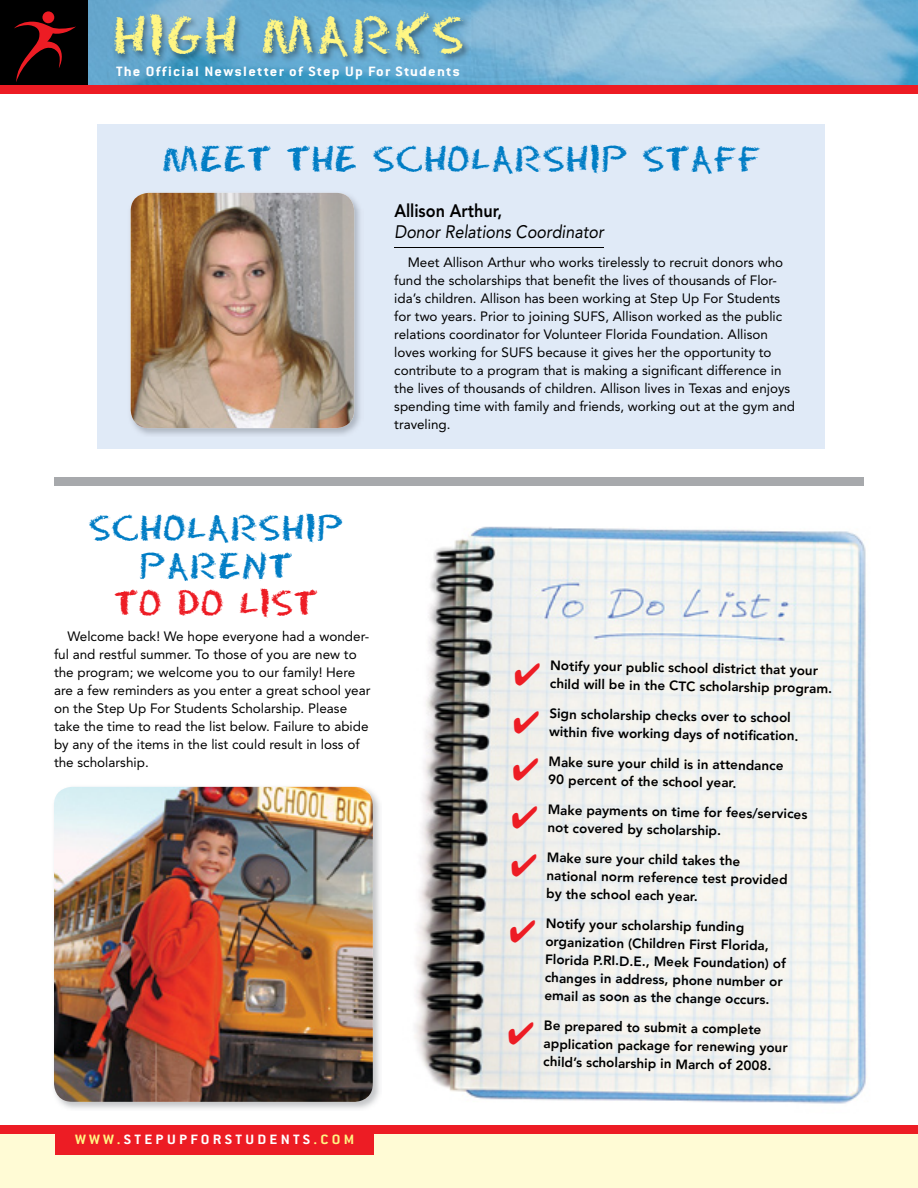
<style>
.page{position:relative;width:918px;height:1188px;background:#fff}
.page>*{position:absolute;margin:0;border:0;box-sizing:border-box;transform-origin:0 0}
.t1{font:48px "Eraser";letter-spacing:.06em;color:#fff684}
.t2{font:33px/37.5px "Eraser";letter-spacing:.04em;color:#007dc5;text-align:center}
.t3{font:33px "Eraser";letter-spacing:.04em;color:#ed1c24}
.t4{font:31.5px/47.8px "Zapf Dingbats ITC";color:#ed1c24;text-align:justify}
.t5{font:italic 18px "Avenir";color:#000;scale:.9 1}
.t6{font:800 18px "Avenir";color:#000;scale:.9 1}
.t7{font:700 14.85px "Conduit ITC";letter-spacing:.075em;color:#fff;scale:1.11 1}
.t8{font:700 14.85px "Conduit ITC";letter-spacing:.2em;color:#fff;scale:1.11 1}
.t9{font:13.5px/18px "Avenir";color:#000}
.t10{font:800 13.5px/18px "Avenir";color:#000}
.s1{color:#fff684}
</style>
<div class="page">
<img style="left:415px;top:526px;width:451px;height:578px">
<div style="left:97px;top:124px;width:728px;height:325px;background:#e0eaf7"></div>
<div style="left:0;top:1132px;width:918px;height:56px;background:#fffbd5"></div>
<img style="left:88px;top:0;width:830px;height:86px">
<div style="left:54px;top:477px;width:810px;height:9px;background:#a7a9ac"></div>
<div style="left:0;top:1125px;width:918px;height:9px;background:#ed1c24"></div>
<img style="left:112px;top:11px;width:359px;height:54px">
<div style="left:55px;top:1125px;width:319px;height:29px;background:#ed1c24"></div>
<div style="left:0;top:0;width:88px;height:88px;background:#000"></div>
<div style="left:0;top:86px;width:918px;height:8px;background:#ed1c24"></div>
<svg style="left:14px;top:21px;width:62px;height:61px"></svg>
<div style="left:42px;top:11px;width:12px;height:12px;background:#ed1c24;border-radius:50%"></div>
<hr style="left:394px;top:247px;width:210px;height:1px;background:#000">
<img style="left:54px;top:786px;width:326px;height:323px">
<img style="left:54px;top:787px;width:319px;height:315px;border-radius:18px">
<img style="left:130px;top:192px;width:230px;height:243px">
<img style="left:131px;top:193px;width:223px;height:235px;border-radius:18px">
<svg style="left:510px;top:919px;width:25px;height:24px"></svg>
<svg style="left:509px;top:1022px;width:24px;height:23px"></svg>
<h1 class="t1" style="left:113px;top:8px;width:352px">HIGH MARKS</h1>
<p class="t7" style="left:116px;top:62px;width:311px">The Official Newsletter of Step Up For Students</p>
<h2 class="t2" style="left:163px;top:140px;width:599px">MEET THE SCHOLARSHIP STAFF</h2>
<h3 class="t6" style="left:394px;top:200px;width:122px">Allison Arthur,</h3>
<h3 class="t5" style="left:394px;top:221px;width:234px">Donor Relations Coordinator</h3>
<p class="t9" style="left:394px;top:253px;width:402px;text-indent:14px">Meet Allison Arthur who works tirelessly to recruit donors who fund the scholarships that benefit the lives of thousands of Flor&shy;ida’s children. Allison has been working at Step Up For Students for two years. Prior to joining SUFS, Allison worked as the public relations coordinator for Volunteer Florida Foundation. Allison loves working for SUFS because it gives her the opportunity to contribute to a program that is making a significant difference in the lives of thousands of children. Allison lives in Texas and enjoys spending time with family and friends, working out at the gym and traveling.</p>
<h2 class="t2" style="left:89px;top:509px;width:255px">SCHOLARSHIP<br>PARENT</h2>
<h2 class="t3" style="left:114px;top:584px;width:205px">TO DO LIST</h2>
<p class="t9" style="left:54px;top:627px;width:318px;text-indent:14px">Welcome back! We hope everyone had a wonder&shy;ful and restful summer. To those of you are new to the program; we welcome you to our family! Here are a few reminders as you enter a great school year on the Step Up For Students Scholarship. Please take the time to read the list below. Failure to abide by any of the items in the list could result in loss of the scholarship.</p>
<p class="t8" style="left:75px;top:1131px;width:253px"><span class="s1">WWW.</span>STEPUPFORSTUDENTS<span class="s1">.COM</span></p>
<p class="t10" style="left:550px;top:657px;width:284px;rotate:1deg">Notify your public school district that your child will be in the CTC scholarship program.</p>
<p class="t10" style="left:550px;top:705px;width:251px;rotate:1deg">Sign scholarship checks over to school within fi ve working days of notifi cation.</p>
<p class="t10" style="left:549px;top:753px;width:237px;rotate:1deg">Make sure your child is in attendance<br>90 percent of the school year.</p>
<p class="t10" style="left:548px;top:801px;width:261px;rotate:1deg">Make payments on time for fees/services not covered by scholarship.</p>
<p class="t10" style="left:547px;top:849px;width:243px;rotate:1deg">Make sure your child takes the national norm reference test provided by the school each year.</p>
<p class="t10" style="left:546px;top:915px;width:242px;rotate:1deg">Notify your scholarship funding organization (Children First Florida, Florida P.RI.D.E., Meek Foundation) of changes in address, phone number or email as soon as the change occurs.</p>
<p class="t10" style="left:544px;top:1017px;width:246px;rotate:1deg">Be prepared to submit a complete application package for renewing your child’s scholarship in March of 2008.</p>
<h3 class="t4" style="left:514px;top:650px;width:28px;rotate:1deg">✔ ✔ ✔ ✔ ✔</h3>
</div>
